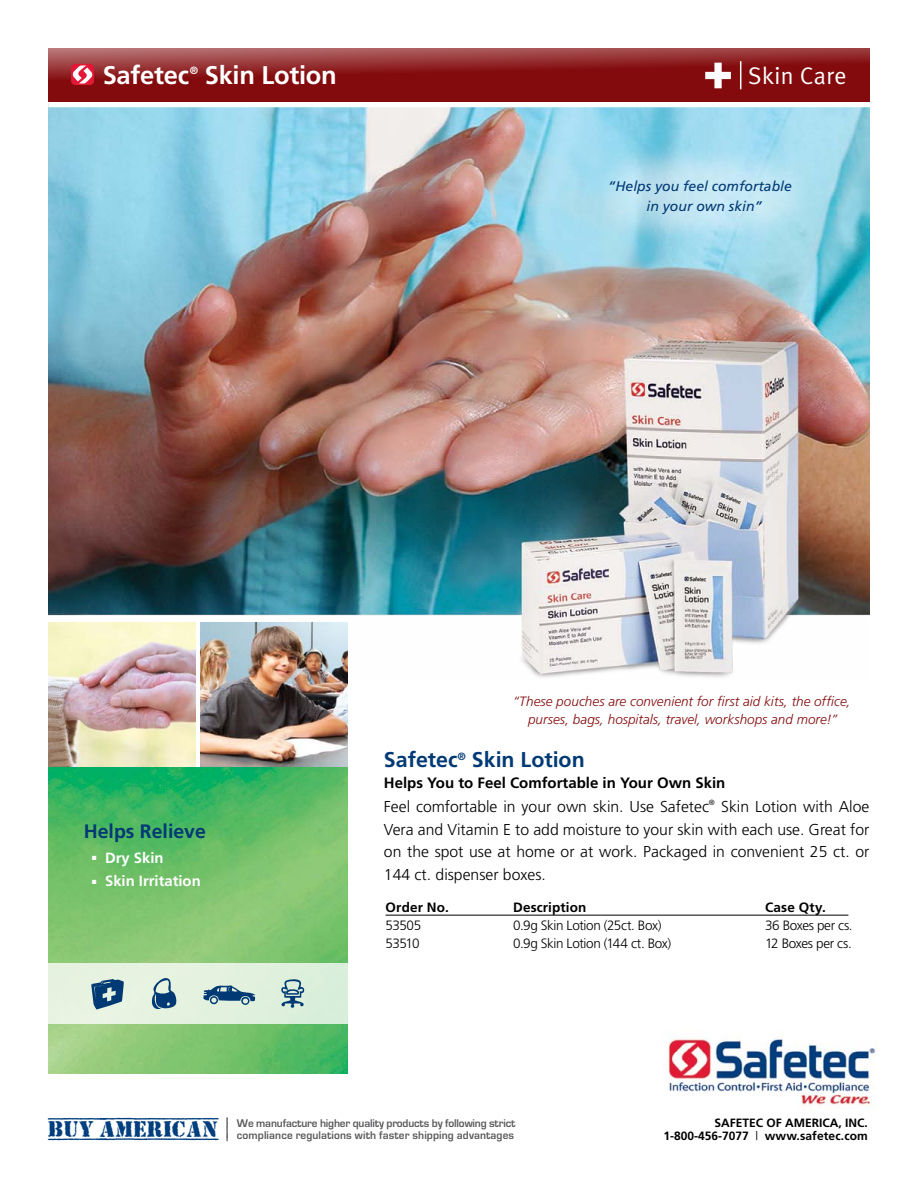
<style>
.page{position:relative;width:918px;height:1188px;background:#fff}
.page>*{position:absolute;margin:0;border:0;box-sizing:border-box;transform-origin:0 0}
.t1{font:300 49.05px "Frutiger";color:#fff}
.t2{font:700 25.5px "Frutiger";letter-spacing:-.01em;color:#fff}
.t3{font:24px "Meta Plus Normal";letter-spacing:.02em;color:#fff}
.t4{font:22.95px "Top Secret";letter-spacing:.01em;color:#003e7e}
.t5{font:700 21.3px "Frutiger";color:#003974}
.t6{font:700 19.5px "Frutiger";color:#003974}
.t7{font:300 15.75px/22.5px "Frutiger";color:#000;text-align:justify}
.t8{font:700 15px "Frutiger";color:#000}
.t9{font:700 14.85px "Frutiger";color:#fff}
.t10{font:italic 13.95px/20.4px "Frutiger";color:#003974}
.t11{font:italic 300 13.5px/18px "Frutiger";color:#830b0d;text-align:center}
.t12{font:300 13.5px "Frutiger";letter-spacing:-.025em;color:#000}
.t13{font:700 13.5px "Frutiger";letter-spacing:.01em;color:#000}
.t14{font:700 12px/13.5px "Frutiger";color:#000;text-align:right}
.t15{font:700 11.55px/12px "Eurostile";color:#5a5a5c}
.t16{font:700 10.5px "Frutiger";color:#fff}
.t17{font:300 7.5px "Frutiger";color:#000}
.s1{font-weight:300}
</style>
<div class="page">
<img style="left:49px;top:107px;width:820px;height:571px">
<svg style="left:49px;top:48px;width:821px;height:54px;background:#8d1f21"></svg>
<svg style="left:740px;top:61px;width:1px;height:28px"></svg>
<svg style="left:705px;top:63px;width:26px;height:25px"></svg>
<svg style="left:71px;top:64px;width:23px;height:21px"></svg>
<svg style="left:71px;top:65px;width:23px;height:18px"></svg>
<hr style="left:386px;top:915px;width:462px;height:1px;background:#000">
<img style="left:49px;top:622px;width:147px;height:146px">
<img style="left:200px;top:622px;width:148px;height:146px">
<img style="left:49px;top:768px;width:299px;height:306px">
<svg style="left:49px;top:963px;width:299px;height:61px;background:#e1f1de"></svg>
<svg style="left:151px;top:978px;width:26px;height:33px"></svg>
<svg style="left:91px;top:979px;width:33px;height:31px"></svg>
<svg style="left:204px;top:985px;width:51px;height:20px"></svg>
<svg style="left:280px;top:978px;width:26px;height:30px"></svg>
<img style="left:668px;top:1036px;width:207px;height:73px">
<svg style="left:226px;top:1117px;width:2px;height:24px"></svg>
<h2 class="t2" style="left:103px;top:60px;width:88px">Safetec</h2>
<h3 class="t3" style="left:748px;top:61px;width:100px">Skin Care</h3>
<p class="t16" style="left:190px;top:64px;width:10px">®</p>
<h2 class="t2" style="left:205px;top:60px;width:134px">Skin Lotion</h2>
<p class="t10" style="left:647px;top:176px;width:147px;text-indent:-39px">“Helps you feel comfortable in your own skin”</p>
<p class="t6" style="left:84px;top:820px;width:124px">Helps Relieve</p>
<h1 class="t1" style="left:88px;top:816px;width:15px">.</h1>
<p class="t9" style="left:105px;top:849px;width:60px">Dry Skin</p>
<h1 class="t1" style="left:88px;top:839px;width:15px">.</h1>
<p class="t9" style="left:105px;top:872px;width:97px">Skin Irritation</p>
<p class="t11" style="left:513px;top:692px;width:339px">“These pouches are convenient for first aid kits, the office, purses, bags, hospitals, travel, workshops and more!”</p>
<h3 class="t5" style="left:384px;top:747px;width:202px">Safetec<sup>®</sup> Skin Lotion</h3>
<p class="t8" style="left:384px;top:774px;width:343px">Helps You to Feel Comfortable in Your Own Skin</p>
<p class="t7" style="left:384px;top:795px;width:327px">Feel comfortable in your own skin. Use Safetec</p>
<p class="t17" style="left:709px;top:798px;width:7px">®</p>
<p class="t7" style="left:384px;top:795px;width:487px;text-indent:337px">Skin Lotion with Aloe Vera and Vitamin E to add moisture to your skin with each use. Great for on the spot use at home or at work. Packaged in convenient 25 ct. or 144 ct. dispenser boxes.</p>
<p class="t13" style="left:386px;top:900px;width:65px">Order No.</p>
<p class="t13" style="left:513px;top:900px;width:75px">Description</p>
<p class="t13" style="left:765px;top:900px;width:62px">Case Qty.</p>
<p class="t12" style="left:386px;top:918px;width:37px">53505</p>
<p class="t12" style="left:513px;top:918px;width:150px">0.9g Skin Lotion (25ct. Box)</p>
<p class="t12" style="left:765px;top:918px;width:89px">36 Boxes per cs.</p>
<p class="t12" style="left:386px;top:935px;width:36px">53510</p>
<p class="t12" style="left:513px;top:935px;width:160px">0.9g Skin Lotion (144 ct. Box)</p>
<p class="t12" style="left:765px;top:935px;width:88px">12 Boxes per cs.</p>
<h3 class="t4" style="left:48px;top:1117px;width:171px">BUY AMERICAN</h3>
<p class="t15" style="left:237px;top:1117px;width:280px">We manufacture higher quality products by following strict compliance regulations with faster shipping advantages</p>
<p class="t14" style="left:663px;top:1116px;width:206px">SAFETEC OF AMERICA, INC.<br>1-800-456-7077 <span class="s1">|</span> www.safetec.com</p>
</div>
